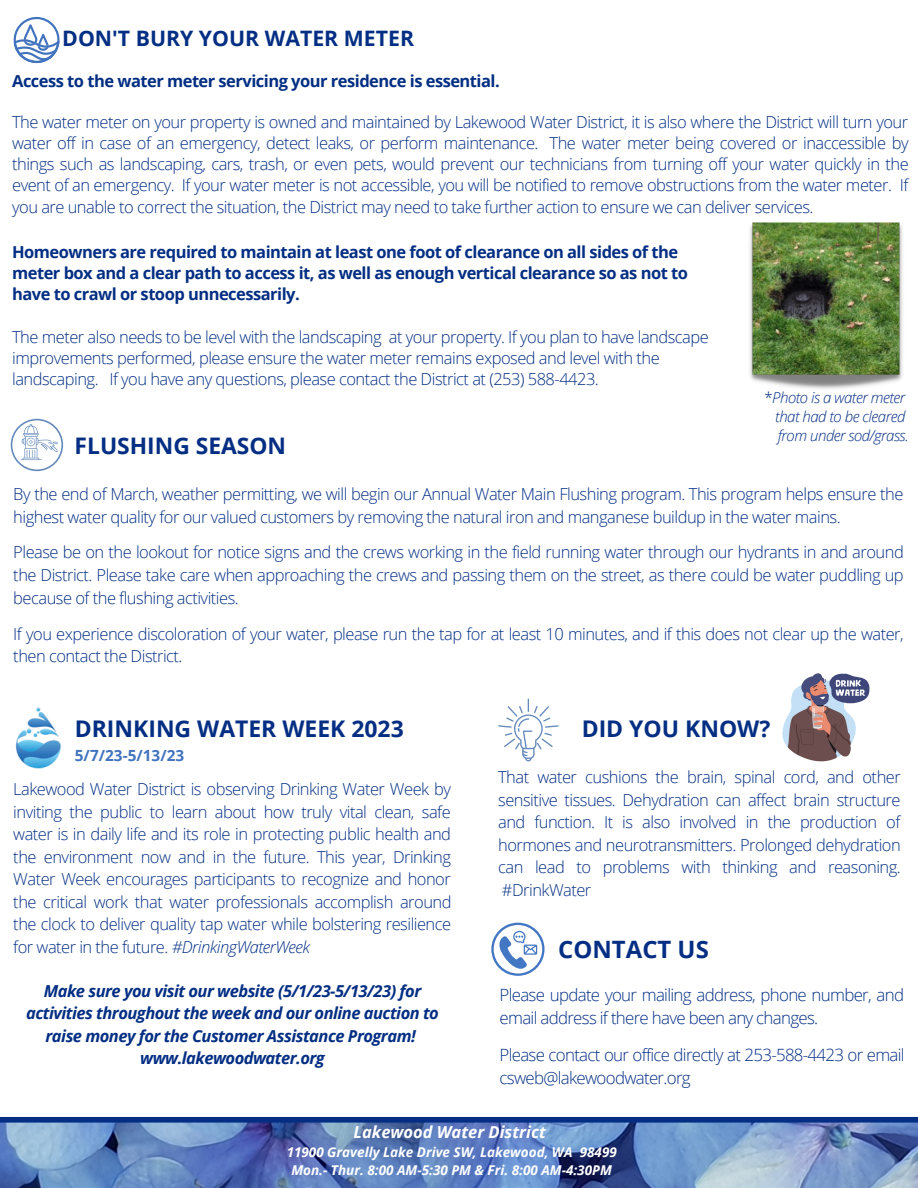
<style>
.page{position:relative;width:918px;height:1188px;background:#fff}
.page>*{position:absolute;margin:0;border:0;box-sizing:border-box;transform-origin:0 0}
.t1{font:700 24px "Open Sans";color:#032e83}
.t2{font:700 22.95px "Open Sans";color:#032e83}
.t3{font:700 22.8px "Open Sans";color:#032e83}
.t4{font:700 21.3px "Open Sans";color:#032e83}
.t5{font:300 16.95px/23.2px "Open Sans";letter-spacing:-.04em;color:#032e83}
.t6{font:300 16.5px/22.5px "Open Sans";letter-spacing:-.03em;color:#032e83;text-align:justify}
.t7{font:700 16.5px/21.1px "Open Sans";letter-spacing:-.03em;color:#032e83}
.t8{font:italic 700 16.5px/22.5px "Open Sans";letter-spacing:-.03em;color:#032e83;text-align:center}
.t9{font:italic 700 16.5px "Open Sans";color:#fff}
.t10{font:700 15.45px "Open Sans";color:#4173bf}
.t11{font:italic 300 15px/18.8px "Open Sans";letter-spacing:-.03em;color:#032e83}
.t12{font:italic 700 13.5px/18px "Open Sans";color:#fff;text-align:center}
.s1{font-style:normal}
.s2{font-style:italic}
</style>
<div class="page">
<img style="left:0;top:1123px;width:918px;height:65px">
<div style="left:0;top:1117px;width:918px;height:6px;background:#032e83"></div>
<svg style="left:491px;top:923px;width:54px;height:53px"></svg>
<svg style="left:13px;top:17px;width:47px;height:46px"></svg>
<svg style="left:498px;top:699px;width:61px;height:62px"></svg>
<img style="left:15px;top:707px;width:46px;height:62px">
<img style="left:782px;top:673px;width:88px;height:89px">
<svg style="left:11px;top:419px;width:52px;height:52px"></svg>
<img style="left:749px;top:222px;width:154px;height:167px">
<p class="t4" style="left:62px;top:24px;width:353px">DON'T BURY YOUR WATER METER</p>
<p class="t7" style="left:12px;top:70px;width:489px">Access to the water meter servicing your residence is essential.</p>
<p class="t6" style="left:12px;top:111px;width:898px;line-height:21.1px">The water meter on your property is owned and maintained by Lakewood Water District, it is also where the District will turn your water off in case of an emergency, detect leaks, or perform maintenance. The water meter being covered or inaccessible by things such as landscaping, cars, trash, or even pets, would prevent our technicians from turning off your water quickly in the event of an emergency. If your water meter is not accessible, you will be notified to remove obstructions from the water meter. If you are unable to correct the situation, the District may need to take further action to ensure we can deliver services.</p>
<p class="t7" style="left:12px;top:241px;width:677px">Homeowners are required to maintain at least one foot of clearance on all sides of the meter box and a clear path to access it, as well as enough vertical clearance so as not to have to crawl or stoop unnecessarily.</p>
<p class="t6" style="left:12px;top:326px;width:698px;line-height:21.1px;text-align:left">The meter also needs to be level with the landscaping at your property. If you plan to have landscape improvements performed, please ensure the water meter remains exposed and level with the landscaping. If you have any questions, please contact the District at (253) 588-4423.</p>
<p class="t11" style="left:775px;top:388px;width:135px;text-indent:-11px"><span class="s1">*</span>Photo is a water meter that had to be cleared from under sod/grass.</p>
<h3 class="t3" style="left:75px;top:430px;width:213px">FLUSHING SEASON</h3>
<p class="t6" style="left:13px;top:482px;width:892px">By the end of March, weather permitting, we will begin our Annual Water Main Flushing program. This program helps ensure the highest water quality for our valued customers by removing the natural iron and manganese buildup in the water mains.</p>
<p class="t6" style="left:13px;top:541px;width:892px">Please be on the lookout for notice signs and the crews working in the field running water through our hydrants in and around the District. Please take care when approaching the crews and passing them on the street, as there could be water puddling up because of the flushing activities.</p>
<p class="t6" style="left:13px;top:622px;width:892px">If you experience discoloration of your water, please run the tap for at least 10 minutes, and if this does not clear up the water, then contact the District.</p>
<h2 class="t2" style="left:75px;top:713px;width:330px">DRINKING WATER WEEK 2023</h2>
<h2 class="t2" style="left:582px;top:713px;width:190px">DID YOU KNOW?</h2>
<p class="t10" style="left:75px;top:744px;width:111px">5/7/23-5/13/23</p>
<p class="t6" style="left:13px;top:778px;width:440px">Lakewood Water District is observing Drinking Water Week by inviting the public to learn about how truly vital clean, safe water is in daily life and its role in protecting public health and the environment now and in the future. This year, Drinking Water Week encourages participants to recognize and honor the critical work that water professionals accomplish around the clock to deliver quality tap water while bolstering resilience for water in the future. <span class="s2">#DrinkingWaterWeek</span></p>
<p class="t8" style="left:26px;top:979px;width:414px">Make sure you visit our website (5/1/23-5/13/23) for activities throughout the week and our online auction to raise money for the Customer Assistance Program! www.lakewoodwater.org</p>
<p class="t6" style="left:498px;top:765px;width:404px">That water cushions the brain, spinal cord, and other sensitive tissues. Dehydration can affect brain structure and function. It is also involved in the production of hormones and neurotransmitters. Prolonged dehydration can lead to problems with thinking and reasoning. #DrinkWater</p>
<h1 class="t1" style="left:558px;top:933px;width:152px">CONTACT US</h1>
<p class="t5" style="left:500px;top:983px;width:406px">Please update your mailing address, phone number, and email address if there have been any changes.</p>
<p class="t5" style="left:500px;top:1043px;width:407px">Please contact our office directly at 253-588-4423 or email csweb@lakewoodwater.org</p>
<p class="t9" style="left:354px;top:1120px;width:194px">Lakewood Water District</p>
<p class="t12" style="left:287px;top:1143px;width:332px">11900 Gravelly Lake Drive SW, Lakewood, WA 98499<br>Mon.- Thur. 8:00 AM-5:30 PM &amp; Fri. 8:00 AM-4:30PM</p>
</div>
